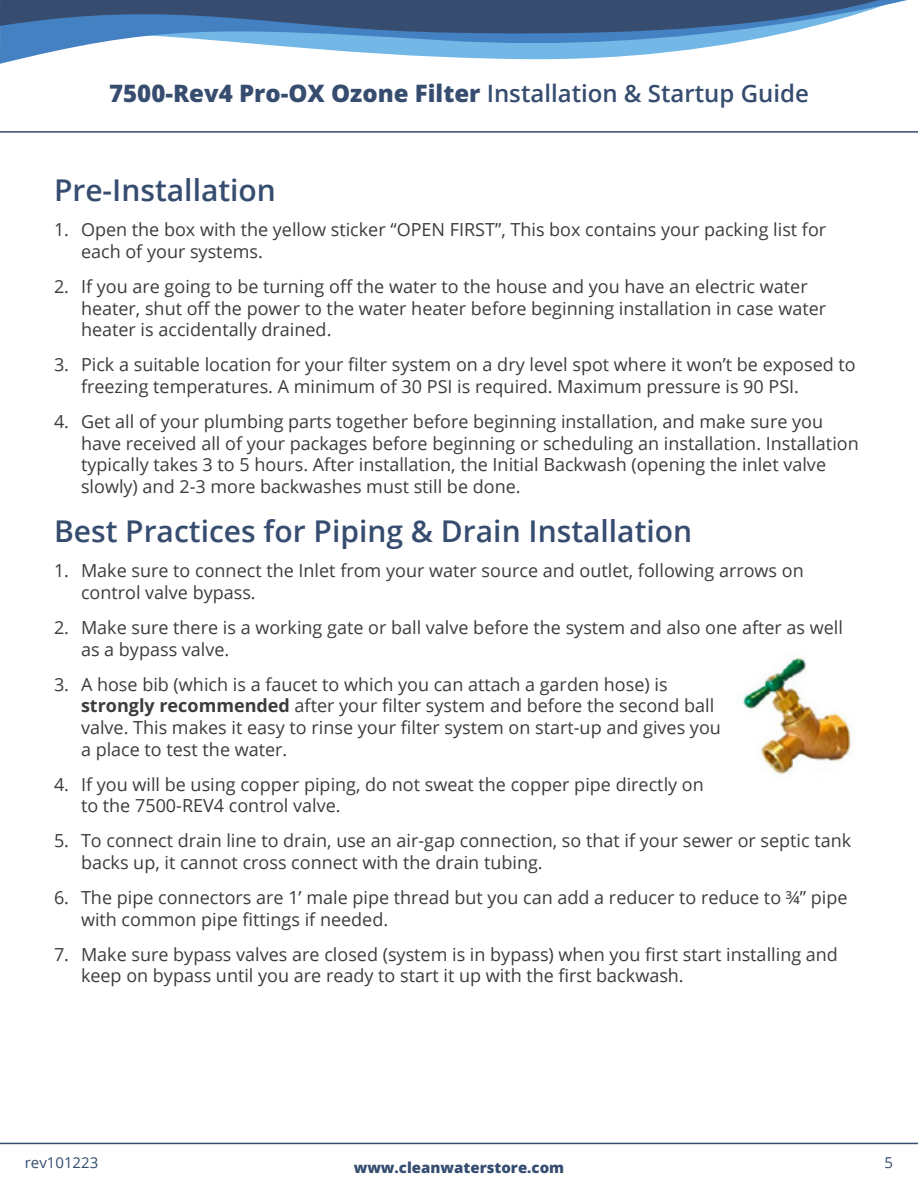
<style>
.page{position:relative;width:918px;height:1188px;background:#fff}
.page>*{position:absolute;margin:0;border:0;box-sizing:border-box;transform-origin:0 0}
.t1{font:600 30px "Open Sans";color:#364d70}
.t2{font:800 24px "Open Sans";color:#364d70}
.t3{font:18px/21.6px "Open Sans";color:#3c3c3d}
.t4{font:800 15px "Open Sans";color:#354d70}
.t5{font:15px "Open Sans";color:#354d70}
.s1{font-weight:600}
.s2{font-weight:700}
</style>
<div class="page">
<svg style="left:0;top:131px;width:918px;height:2px;background:#667893"></svg>
<svg style="left:0;top:0;width:907px;height:64px"></svg>
<svg style="left:0;top:1143px;width:918px;height:2px;background:#8695aa"></svg>
<img style="left:743px;top:657px;width:110px;height:117px">
<h2 class="t2" style="left:109px;top:77px;width:701px">7500-Rev4 Pro-OX Ozone Filter <span class="s1">Installation &amp; Startup Guide</span></h2>
<h1 class="t1" style="left:54px;top:170px;width:223px">Pre-Installation</h1>
<p class="t3" style="left:81px;top:218px;width:747px;text-indent:-27px">1. Open the box with the yellow sticker “OPEN FIRST”, This box contains your packing list for each of your systems.</p>
<p class="t3" style="left:81px;top:275px;width:747px;text-indent:-27px">2. If you are going to be turning off the water to the house and you have an electric water heater, shut off the power to the water heater before beginning installation in case water heater is accidentally drained.</p>
<p class="t3" style="left:81px;top:353px;width:776px;text-indent:-27px">3. Pick a suitable location for your filter system on a dry level spot where it won’t be exposed to freezing temperatures. A minimum of 30 PSI is required. Maximum pressure is 90 PSI.</p>
<p class="t3" style="left:81px;top:410px;width:779px;text-indent:-27px">4. Get all of your plumbing parts together before beginning installation, and make sure you have received all of your packages before beginning or scheduling an installation. Installation typically takes 3 to 5 hours. After installation, the Initial Backwash (opening the inlet valve slowly) and 2-3 more backwashes must still be done.</p>
<h1 class="t1" style="left:54px;top:511px;width:640px">Best Practices for Piping &amp; Drain Installation</h1>
<p class="t3" style="left:81px;top:560px;width:724px;text-indent:-27px">1. Make sure to connect the Inlet from your water source and outlet, following arrows on control valve bypass.</p>
<p class="t3" style="left:81px;top:616px;width:764px;text-indent:-27px">2. Make sure there is a working gate or ball valve before the system and also one after as well as a bypass valve.</p>
<p class="t3" style="left:81px;top:673px;width:641px;text-indent:-27px">3. A hose bib (which is a faucet to which you can attach a garden hose) is <span class="s2">strongly recommended</span> after your filter system and before the second ball valve. This makes it easy to rinse your filter system on start-up and gives you a place to test the water.</p>
<p class="t3" style="left:81px;top:773px;width:624px;text-indent:-27px">4. If you will be using copper piping, do not sweat the copper pipe directly on to the 7500-REV4 control valve.</p>
<p class="t3" style="left:81px;top:830px;width:772px;text-indent:-27px">5. To connect drain line to drain, use an air-gap connection, so that if your sewer or septic tank backs up, it cannot cross connect with the drain tubing.</p>
<p class="t3" style="left:81px;top:886px;width:768px;text-indent:-27px">6. The pipe connectors are 1’ male pipe thread but you can add a reducer to reduce to ¾” pipe with common pipe fittings if needed.</p>
<p class="t3" style="left:81px;top:943px;width:759px;text-indent:-27px">7. Make sure bypass valves are closed (system is in bypass) when you first start installing and keep on bypass until you are ready to start it up with the first backwash.</p>
<p class="t5" style="left:25px;top:1153px;width:75px">rev101223</p>
<p class="t4" style="left:354px;top:1157px;width:212px">www.cleanwaterstore.com</p>
<p class="t5" style="left:885px;top:1153px;width:10px">5</p>
</div>
